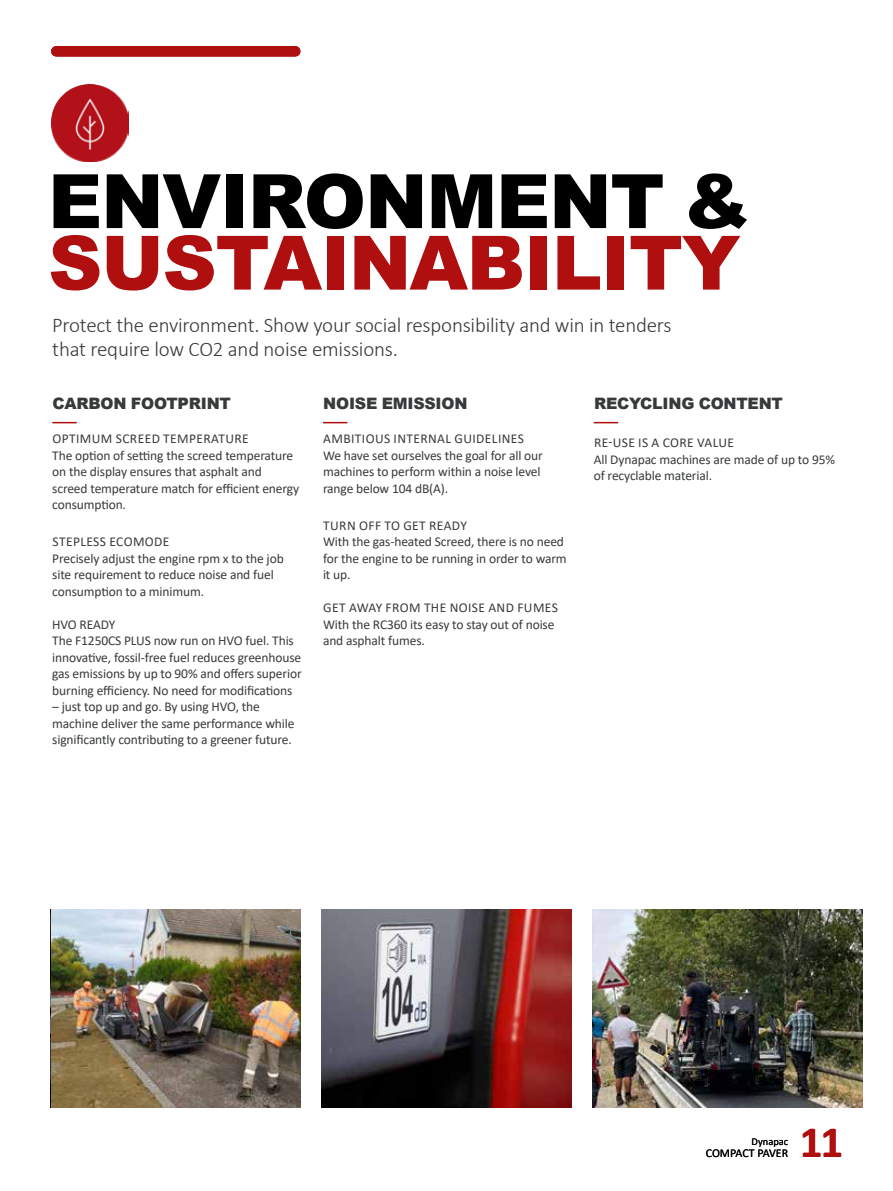
<style>
.page{position:relative;width:893px;height:1191px;background:#fff}
.page>*{position:absolute;margin:0;border:0;box-sizing:border-box;transform-origin:0 0}
.t1{font:900 75px "Arial";letter-spacing:-.015em;color:#b00f10}
.t2{font:900 75px "Arial";letter-spacing:-.015em;color:#000}
.t3{font:700 45px "Calibri";color:#b00f10}
.t4{font:300 21px/24px "Calibri";letter-spacing:-.01em;color:#373a3b}
.t5{font:900 15.75px "Arial";letter-spacing:-.015em;color:#373a3b}
.t6{font:13.5px/16.5px "Calibri";letter-spacing:-.01em;color:#373a3b}
.t7{font:12px "Calibri";letter-spacing:-.005em;color:#000}
.t8{font:10.5px "Calibri";color:#000}
</style>
<div class="page">
<img style="left:322px;top:909px;width:249px;height:198px">
<img style="left:51px;top:909px;width:249px;height:198px">
<img style="left:592px;top:909px;width:270px;height:198px">
<img style="left:51px;top:84px;width:77px;height:77px">
<div style="left:56px;top:46px;width:239px;height:11px;background:#b00f10"></div>
<svg style="left:52px;top:422px;width:25px;height:1px"></svg>
<svg style="left:323px;top:422px;width:24px;height:1px"></svg>
<svg style="left:594px;top:422px;width:24px;height:1px"></svg>
<h1 class="t2" style="left:48px;top:147px;width:703px">ENVIRONMENT &amp;</h1>
<h1 class="t1" style="left:48px;top:208px;width:694px">SUSTAINABILITY</h1>
<h3 class="t4" style="left:52px;top:312px;width:621px">Protect the environment. Show your social responsibility and win in tenders that require low CO2 and noise emissions.</h3>
<p class="t5" style="left:53px;top:392px;width:180px">CARBON FOOTPRINT</p>
<p class="t6" style="left:52px;top:430px;width:248px">OPTIMUM SCREED TEMPERATURE<br>The option of setting the screed temperature on the display ensures that asphalt and screed temperature match for efficient energy consumption.</p>
<p class="t6" style="left:52px;top:533px;width:233px">STEPLESS ECOMODE<br>Precisely adjust the engine rpm x to the job site requirement to reduce noise and fuel consumption to a minimum.</p>
<p class="t6" style="left:52px;top:615px;width:251px">HVO READY<br>The F1250CS PLUS now run on HVO fuel. This innovative, fossil-free fuel reduces greenhouse gas emissions by up to 90% and offers superior burning efficiency. No need for modifications</p>
<p class="t6" style="left:52px;top:698px;width:244px">– just top up and go. By using HVO, the machine deliver the same performance while significantly contributing to a greener future.</p>
<p class="t5" style="left:323px;top:392px;width:146px">NOISE EMISSION</p>
<p class="t6" style="left:323px;top:430px;width:221px">AMBITIOUS INTERNAL GUIDELINES We have set ourselves the goal for all our machines to perform within a noise level range below 104 dB(A).</p>
<p class="t6" style="left:323px;top:516px;width:245px">TURN OFF TO GET READY<br>With the gas-heated Screed, there is no need for the engine to be running in order to warm it up.</p>
<p class="t6" style="left:323px;top:599px;width:236px">GET AWAY FROM THE NOISE AND FUMES<br>With the RC360 its easy to stay out of noise and asphalt fumes.</p>
<p class="t5" style="left:594px;top:392px;width:190px">RECYCLING CONTENT</p>
<p class="t6" style="left:594px;top:434px;width:243px">RE-USE IS A CORE VALUE<br>All Dynapac machines are made of up to 95% of recyclable material.</p>
<p class="t8" style="left:752px;top:1134px;width:38px">Dynapac</p>
<p class="t7" style="left:706px;top:1144px;width:84px">COMPACT PAVER</p>
<h2 class="t3" style="left:800px;top:1110px;width:45px">11</h2>
</div>
